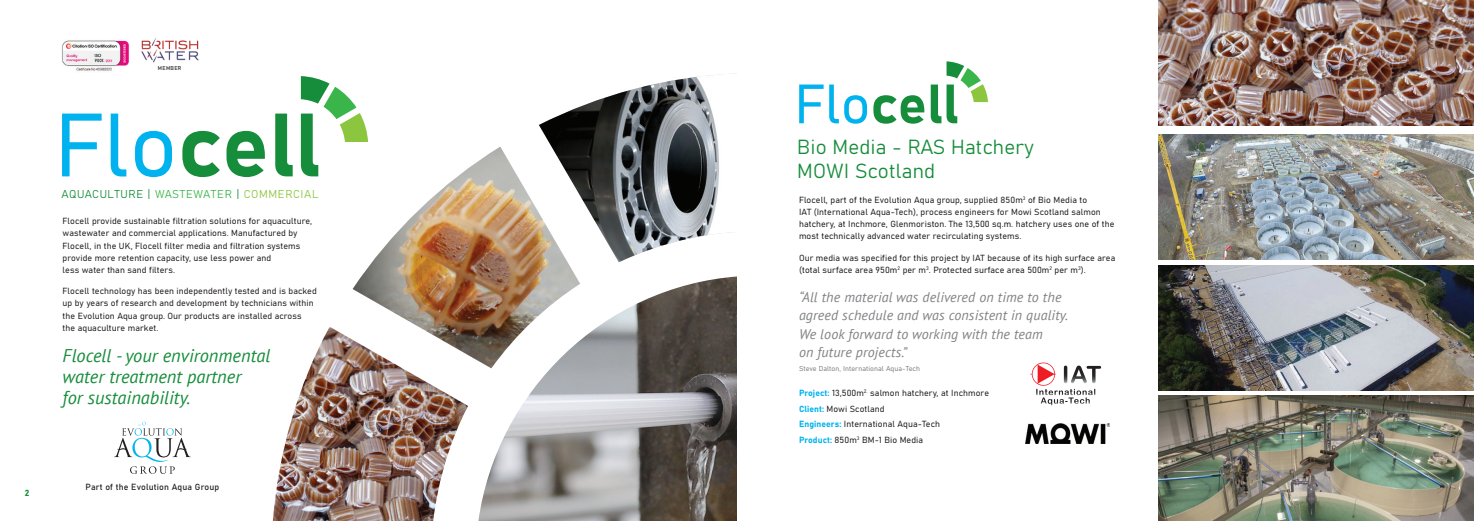
<style>
.page{position:relative;width:1474px;height:521px;background:#fff}
.page>*{position:absolute;margin:0;border:0;box-sizing:border-box;transform-origin:0 0}
.t1{font:20.12px/24.5px "Bahnschrift";letter-spacing:.01em;color:#168d3b}
.t2{font:italic 18.38px/21px "PT Sans";color:#168d3b}
.t3{font:italic 14px/18.4px "PT Sans";letter-spacing:.01em;color:#808285}
.t4{font:11.2px "Bahnschrift";letter-spacing:.05em;color:#168d3b}
.t5{font:8.75px/12.2px "Bahnschrift";letter-spacing:.01em;color:#231f20}
.t6{font:8.75px "Bahnschrift";color:#168d3b}
.t7{font:7px "Bahnschrift";letter-spacing:.01em;color:#808285}
.t8{font:5.42px "Bahnschrift";letter-spacing:.05em;color:#231f20}
.s1{color:#3ab54a}
.s2{color:#8bc63e}
.s3{color:#00b3ef}
</style>
<div class="page">
<img style="left:1158px;top:265px;width:315px;height:125px">
<img style="left:1158px;top:134px;width:315px;height:125px">
<img style="left:1158px;top:0;width:315px;height:125px">
<img style="left:1158px;top:396px;width:315px;height:125px">
<svg style="left:1030px;top:362px;width:71px;height:44px"></svg>
<img style="left:1025px;top:424px;width:84px;height:19px">
<svg style="left:799px;top:85px;width:24px;height:38px"></svg>
<svg style="left:829px;top:85px;width:9px;height:38px"></svg>
<svg style="left:844px;top:95px;width:23px;height:29px"></svg>
<svg style="left:873px;top:95px;width:51px;height:29px"></svg>
<svg style="left:930px;top:61px;width:58px;height:62px"></svg>
<svg style="left:62px;top:114px;width:40px;height:62px"></svg>
<svg style="left:111px;top:114px;width:15px;height:62px"></svg>
<svg style="left:135px;top:131px;width:37px;height:46px"></svg>
<svg style="left:182px;top:131px;width:38px;height:46px"></svg>
<svg style="left:226px;top:131px;width:39px;height:46px"></svg>
<svg style="left:275px;top:114px;width:18px;height:62px"></svg>
<svg style="left:301px;top:76px;width:67px;height:100px"></svg>
<img style="left:539px;top:73px;width:198px;height:189px">
<img style="left:352px;top:147px;width:228px;height:214px">
<img style="left:273px;top:327px;width:195px;height:194px">
<img style="left:478px;top:276px;width:259px;height:245px">
<img style="left:62px;top:40px;width:67px;height:31px">
<img style="left:141px;top:38px;width:58px;height:25px">
<svg style="left:114px;top:422px;width:77px;height:52px"></svg>
<p class="t8" style="left:158px;top:63px;width:25px">MEMBER</p>
<p class="t6" style="left:25px;top:486px;width:6px">2</p>
<p class="t4" style="left:61px;top:185px;width:259px">AQUACULTURE | <span class="s1">WASTEWATER</span> | <span class="s2">COMMERCIAL</span></p>
<p class="t5" style="left:63px;top:214px;width:251px">Flocell provide sustainable filtration solutions for aquaculture, wastewater and commercial applications. Manufactured by Flocell, in the UK, Flocell filter media and filtration systems provide more retention capacity, use less power and<br>less water than sand filters.</p>
<p class="t5" style="left:63px;top:284px;width:256px">Flocell technology has been independently tested and is backed up by years of research and development by technicians within the Evolution Aqua group. Our products are installed across<br>the aquaculture market.</p>
<p class="t2" style="left:63px;top:344px;width:209px">Flocell - your environmental water treatment partner<br>for sustainability.</p>
<p class="t5" style="left:86px;top:480px;width:135px">Part of the Evolution Aqua Group</p>
<p class="t1" style="left:797px;top:133px;width:238px">Bio Media - RAS Hatchery<br>MOWI Scotland</p>
<p class="t5" style="left:799px;top:193px;width:317px">Flocell, part of the Evolution Aqua group, supplied 850m<sup>3</sup> of Bio Media to<br>IAT (International Aqua-Tech), process engineers for Mowi Scotland salmon hatchery, at Inchmore, Glenmoriston. The 13,500 sq.m. hatchery uses one of the most technically advanced water recirculating systems.</p>
<p class="t5" style="left:799px;top:251px;width:318px">Our media was specified for this project by IAT because of its high surface area (total surface area 950m<sup>2</sup> per m<sup>3</sup>. Protected surface area 500m<sup>2</sup> per m<sup>3</sup>).</p>
<p class="t3" style="left:799px;top:288px;width:271px">“All the material was delivered on time to the agreed schedule and was consistent in quality.<br>We look forward to working with the team<br>on future projects.”</p>
<p class="t7" style="left:799px;top:363px;width:122px">Steve Dalton, International Aqua-Tech</p>
<p class="t5" style="left:799px;top:386px;width:191px"><span class="s3">Project:</span> 13,500m<sup>2.</sup> salmon hatchery, at Inchmore</p>
<p class="t5" style="left:799px;top:402px;width:87px"><span class="s3">Client:</span> Mowi Scotland</p>
<p class="t5" style="left:799px;top:417px;width:142px"><span class="s3">Engineers:</span> International Aqua-Tech</p>
<p class="t5" style="left:799px;top:433px;width:126px"><span class="s3">Product:</span> 850m<sup>3</sup> BM-1 Bio Media</p>
</div>
